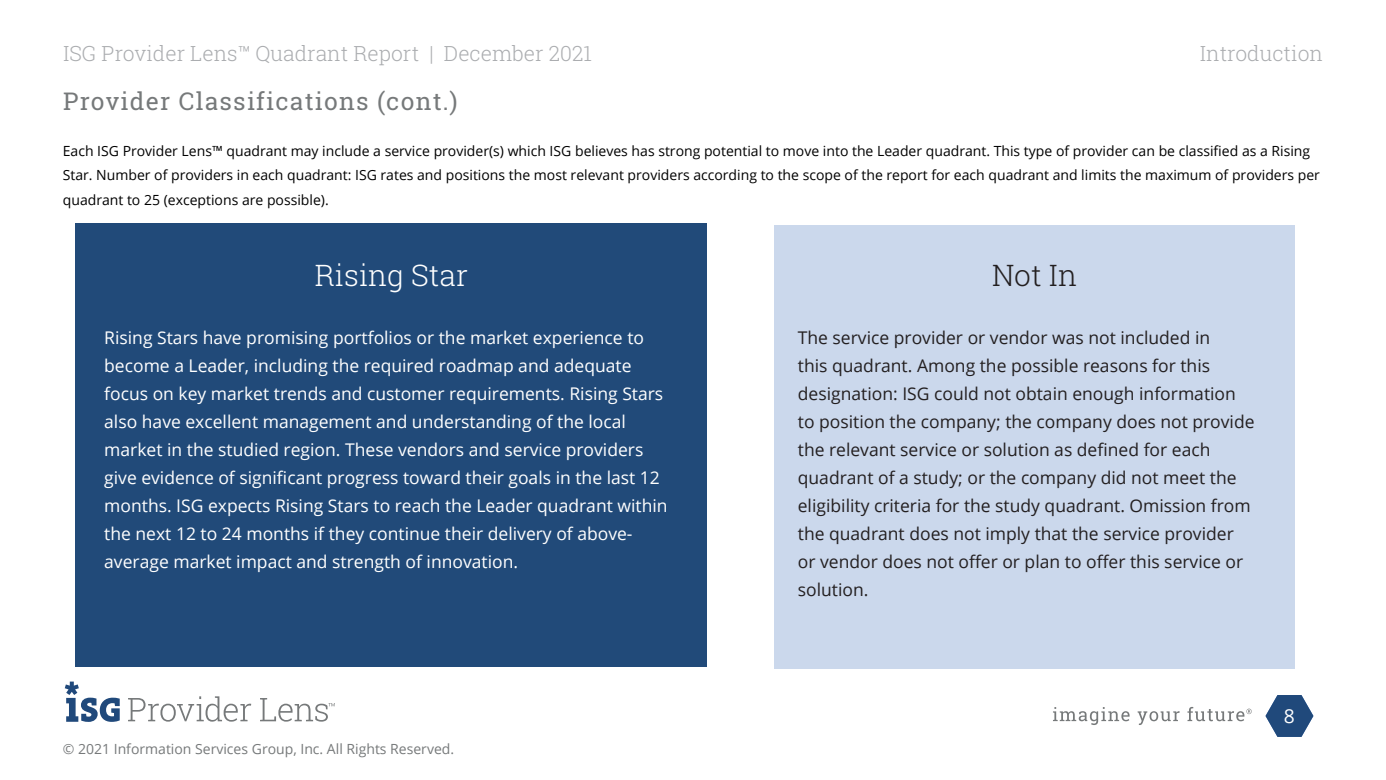
<style>
.page{position:relative;width:1386px;height:780px;background:#fff}
.page>*{position:absolute;margin:0;border:0;box-sizing:border-box;transform-origin:0 0}
.t1{font:300 29.75px "Roboto Slab";color:#fff}
.t2{font:300 29.75px "Roboto Slab";color:#231f20}
.Body_Copy{font:24.5px "Roboto Slab";letter-spacing:.05em;color:#76797a}
.t3{font:300 21px "Roboto Slab";color:#abadb0}
.t4{font:19.25px "Open Sans";color:#fff}
.t5{font:17.5px/28px "Open Sans";color:#fff}
.t6{font:17.5px/28px "Open Sans";color:#231f20}
.Body_Copy-2{font:14px/24.5px "Open Sans";color:#000}
.Report_Cover_Title{font:14px "Open Sans";color:#76797a}
</style>
<div class="page">
<svg style="left:1053px;top:707px;width:77px;height:18px"></svg>
<svg style="left:1138px;top:711px;width:42px;height:14px"></svg>
<svg style="left:1187px;top:707px;width:65px;height:14px"></svg>
<svg style="left:128px;top:696px;width:123px;height:25px"></svg>
<svg style="left:260px;top:698px;width:75px;height:23px"></svg>
<svg style="left:65px;top:681px;width:55px;height:41px"></svg>
<svg style="left:1266px;top:695px;width:47px;height:42px"></svg>
<div style="left:76px;top:223px;width:631px;height:443px;background:#214a79"></div>
<div style="left:774px;top:225px;width:521px;height:443px;background:#cbd8ec"></div>
<p class="t3" style="left:63px;top:39px;width:530px">ISG Provider Lens™ Quadrant Report | December 2021</p>
<p class="t3" style="left:1200px;top:39px;width:125px">Introduction</p>
<p class="Body_Copy" style="left:63px;top:84px;width:396px">Provider Classifications (cont.)</p>
<p class="Body_Copy-2" style="left:63px;top:138px;width:1259px">Each ISG Provider Lens™ quadrant may include a service provider(s) which ISG believes has strong potential to move into the Leader quadrant. This type of provider can be classified as a Rising<br>Star. Number of providers in each quadrant: ISG rates and positions the most relevant providers according to the scope of the report for each quadrant and limits the maximum of providers per quadrant to 25 (exceptions are possible).</p>
<p class="t1" style="left:315px;top:255px;width:155px">Rising Star</p>
<p class="t5" style="left:104px;top:323px;width:565px">Rising Stars have promising portfolios or the market experience to become a Leader, including the required roadmap and adequate focus on key market trends and customer requirements. Rising Stars also have excellent management and understanding of the local market in the studied region. These vendors and service providers give evidence of significant progress toward their goals in the last 12 months. ISG expects Rising Stars to reach the Leader quadrant within the next 12 to 24 months if they continue their delivery of above&shy;average market impact and strength of innovation.</p>
<p class="Report_Cover_Title" style="left:63px;top:739px;width:393px">© 2021 Information Services Group, Inc. All Rights Reserved.</p>
<p class="t2" style="left:992px;top:255px;width:87px">Not In</p>
<p class="t6" style="left:798px;top:323px;width:458px">The service provider or vendor was not included in<br>this quadrant. Among the possible reasons for this designation: ISG could not obtain enough information to position the company; the company does not provide the relevant service or solution as defined for each quadrant of a study; or the company did not meet the eligibility criteria for the study quadrant. Omission from the quadrant does not imply that the service provider or vendor does not offer or plan to offer this service or solution.</p>
<p class="t4" style="left:1284px;top:701px;width:13px">8</p>
</div>
